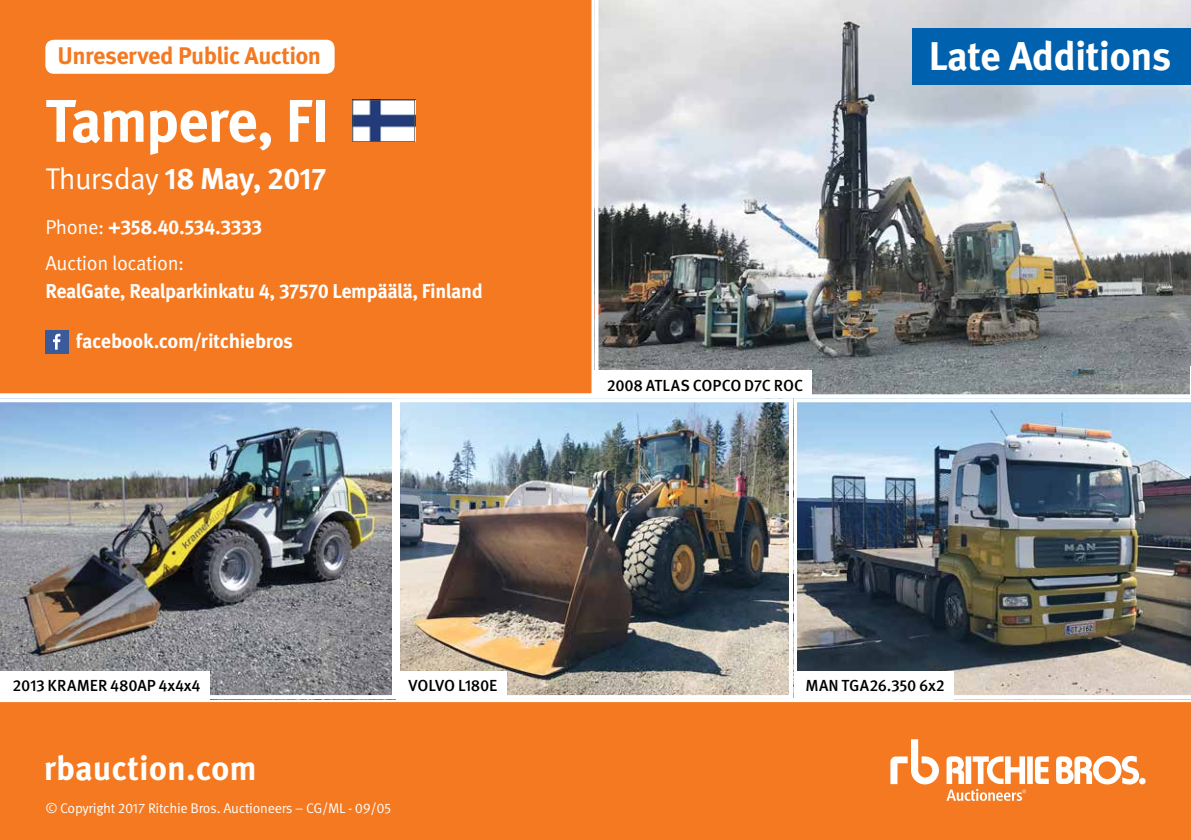
<style>
.page{position:relative;width:1191px;height:840px;background:#fff}
.page>*{position:absolute;margin:0;border:0;box-sizing:border-box;transform-origin:0 0}
.t1{font:700 60px "Meta Pro";letter-spacing:-.03em;color:#fff}
.t2{font:700 40px "Meta Pro";letter-spacing:-.02em;color:#fff}
.t3{font:700 34px "Meta Pro";color:#fff}
.t4{font:700 30px "Meta Pro";letter-spacing:-.02em;color:#fff}
.t5{font:700 24px "Meta Pro";letter-spacing:-.025em;color:#f47920}
.t6{font:700 20px "Meta Pro";letter-spacing:-.02em;color:#fff}
.t7{font:20px/35.4px "Meta Pro";letter-spacing:-.02em;color:#fff}
.t8{font:500 16px "Meta Pro";letter-spacing:-.01em;color:#000}
.t9{font:14px "Meta Pro";letter-spacing:-.02em;color:#fff}
.s1{font-weight:400}
.s2{font-weight:700}
</style>
<div class="page">
<div style="left:0;top:0;width:592px;height:394px;background:#f47920"></div>
<div style="left:0;top:699px;width:1191px;height:140px;background:#f47920"></div>
<svg style="left:890px;top:738px;width:49px;height:46px"></svg>
<svg style="left:946px;top:755px;width:199px;height:45px"></svg>
<img style="left:594px;top:0;width:597px;height:395px">
<div style="left:594px;top:370px;width:218px;height:30px;background:#fff"></div>
<img style="left:793px;top:398px;width:398px;height:297px">
<div style="left:793px;top:671px;width:161px;height:30px;background:#fff"></div>
<img style="left:0;top:398px;width:396px;height:298px">
<div style="left:0;top:671px;width:209px;height:30px;background:#fff"></div>
<img style="left:396px;top:398px;width:397px;height:298px">
<div style="left:396px;top:671px;width:110px;height:30px;background:#fff"></div>
<hr style="left:1190px;top:366px;width:1px;height:32px;background:#fff">
<svg style="left:352px;top:100px;width:63px;height:42px"></svg>
<img style="left:45px;top:330px;width:23px;height:23px">
<div style="left:45px;top:40px;width:289px;height:34px;background:#fff;border-radius:9px"></div>
<div style="left:912px;top:28px;width:279px;height:57px;background:#0061af"></div>
<p class="t5" style="left:58px;top:37px;width:265px">Unreserved Public Auction</p>
<h1 class="t1" style="left:45px;top:74px;width:285px">Tampere, FI</h1>
<h3 class="t4" style="left:45px;top:155px;width:283px"><span class="s1">Thursday</span> 18 May, 2017</h3>
<p class="t7" style="left:45px;top:208px;width:218px">Phone: <span class="s2">+358.40.534.3333<br></span>Auction location:</p>
<p class="t6" style="left:45px;top:275px;width:439px">RealGate, Realparkinkatu 4, 37570 Lempäälä, Finland</p>
<p class="t6" style="left:76px;top:325px;width:219px">facebook.com/ritchiebros</p>
<p class="t8" style="left:607px;top:372px;width:198px">2008 ATLAS COPCO D7C ROC</p>
<h2 class="t2" style="left:928px;top:25px;width:244px">Late Additions</h2>
<p class="t8" style="left:12px;top:673px;width:189px">2013 KRAMER 480AP 4x4x4</p>
<p class="t8" style="left:408px;top:673px;width:90px">VOLVO L180E</p>
<p class="t8" style="left:805px;top:673px;width:141px">MAN TGA26.350 6x2</p>
<h3 class="t3" style="left:44px;top:741px;width:214px">rbauction.com</h3>
<p class="t9" style="left:45px;top:796px;width:347px">© Copyright 2017 Ritchie Bros. Auctioneers – CG/ML - 09/05</p>
</div>
